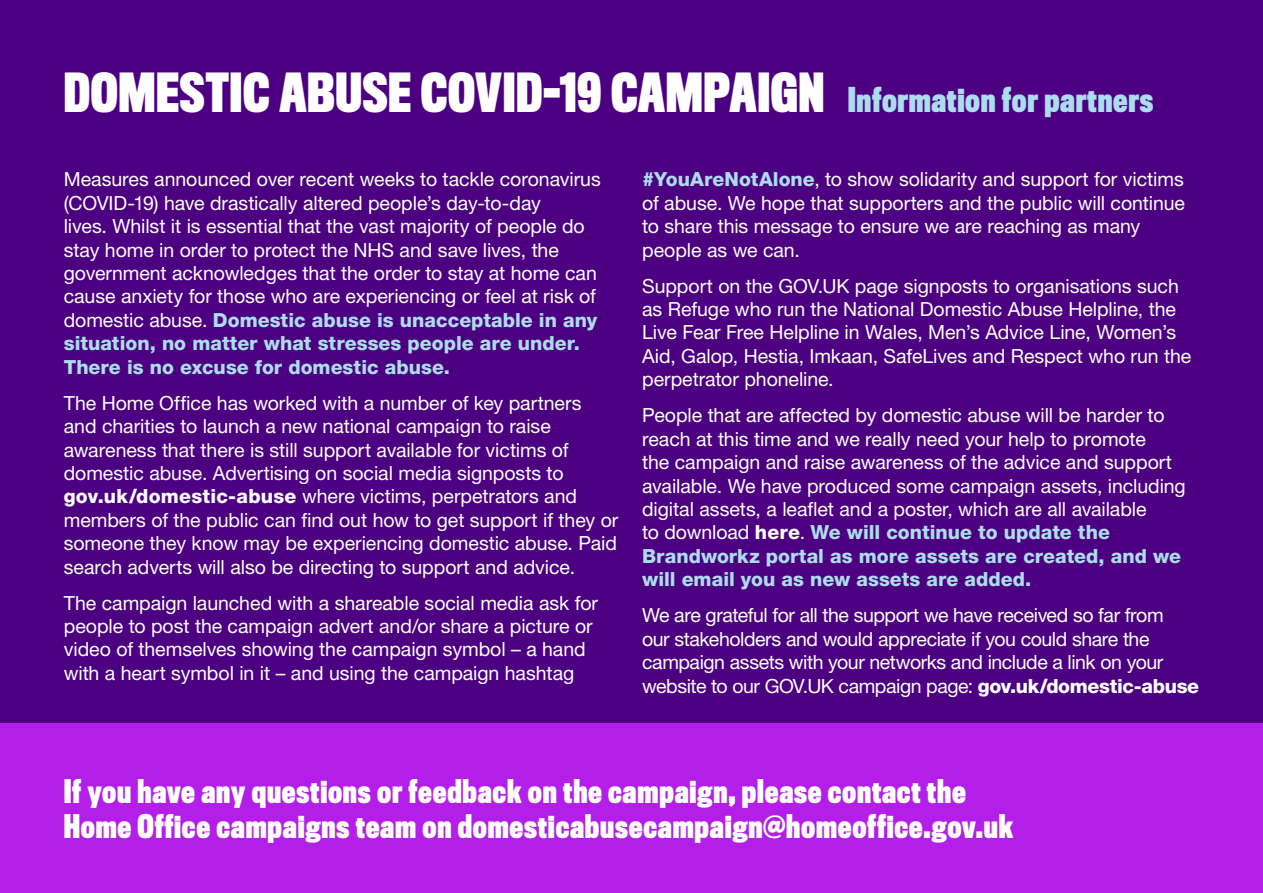
<style>
.page{position:relative;width:1263px;height:893px;background:#4c0081}
.page>*{position:absolute;margin:0;border:0;box-sizing:border-box;transform-origin:0 0}
.Page_heading{font:700 49.5px "Titling Gothic FB Comp";letter-spacing:.015em;color:#fff}
.t1{font:700 30px/34.5px "Titling Gothic FB Comp";letter-spacing:.025em;color:#fff}
.body_copy__white{font:19.5px/23.4px "Helvetica Neue LT Pro";letter-spacing:-.005em;color:#fff}
.body_copy__white-2{font:19.5px/23.4px "Helvetica Neue LT Pro";letter-spacing:-.025em;color:#fff}
.s1{font-size:31.5px;color:#acddee}
.s2{font-weight:800;color:#acddee}
.s3{font-weight:800}
</style>
<div class="page">
<div style="left:0;top:724px;width:1263px;height:169px;background:#b31fe9"></div>
<h1 class="Page_heading" style="left:64px;top:64px;width:1091px">DOMESTIC ABUSE COVID-19 CAMPAIGN <span class="s1">Information for partners</span></h1>
<p class="body_copy__white" style="left:64px;top:167px;width:538px">Measures announced over recent weeks to tackle coronavirus (COVID-19) have drastically altered people’s day-to-day<br>lives. Whilst it is essential that the vast majority of people do stay home in order to protect the NHS and save lives, the government acknowledges that the order to stay at home can cause anxiety for those who are experiencing or feel at risk of domestic abuse. <span class="s2">Domestic abuse is unacceptable in any situation, no matter what stresses people are under.<br>There is no excuse for domestic abuse.</span></p>
<p class="body_copy__white" style="left:64px;top:391px;width:556px">The Home Office has worked with a number of key partners and charities to launch a new national campaign to raise awareness that there is still support available for victims of domestic abuse. Advertising on social media signposts to <span class="s3">gov.uk/domestic-abuse</span> where victims, perpetrators and members of the public can find out how to get support if they or someone they know may be experiencing domestic abuse. Paid search adverts will also be directing to support and advice.</p>
<p class="body_copy__white" style="left:64px;top:591px;width:536px">The campaign launched with a shareable social media ask for people to post the campaign advert and/or share a picture or video of themselves showing the campaign symbol – a hand with a heart symbol in it – and using the campaign hashtag</p>
<p class="body_copy__white" style="left:642px;top:167px;width:544px"><span class="s2">#YouAreNotAlone</span>, to show solidarity and support for victims of abuse. We hope that supporters and the public will continue to share this message to ensure we are reaching as many people as we can.</p>
<p class="body_copy__white" style="left:642px;top:274px;width:551px">Support on the GOV.UK page signposts to organisations such as Refuge who run the National Domestic Abuse Helpline, the Live Fear Free Helpline in Wales, Men’s Advice Line, Women’s Aid, Galop, Hestia, Imkaan, SafeLives and Respect who run the perpetrator phoneline.</p>
<p class="body_copy__white" style="left:642px;top:404px;width:545px">People that are affected by domestic abuse will be harder to reach at this time and we really need your help to promote<br>the campaign and raise awareness of the advice and support available. We have produced some campaign assets, including digital assets, a leaflet and a poster, which are all available<br>to download <span class="s3">here</span>. <span class="s2">We will continue to update the Brandworkz portal as more assets are created, and we will email you as new assets are added.</span></p>
<p class="body_copy__white-2" style="left:642px;top:603px;width:558px">We are grateful for all the support we have received so far from<br>our stakeholders and would appreciate if you could share the campaign assets with your networks and include a link on your website to our GOV.UK campaign page: <span class="s3">gov.uk/domestic-abuse</span></p>
<p class="t1" style="left:64px;top:775px;width:951px">If you have any questions or feedback on the campaign, please contact the<br>Home Office campaigns team on domesticabusecampaign@homeoffice.gov.uk</p>
</div>
